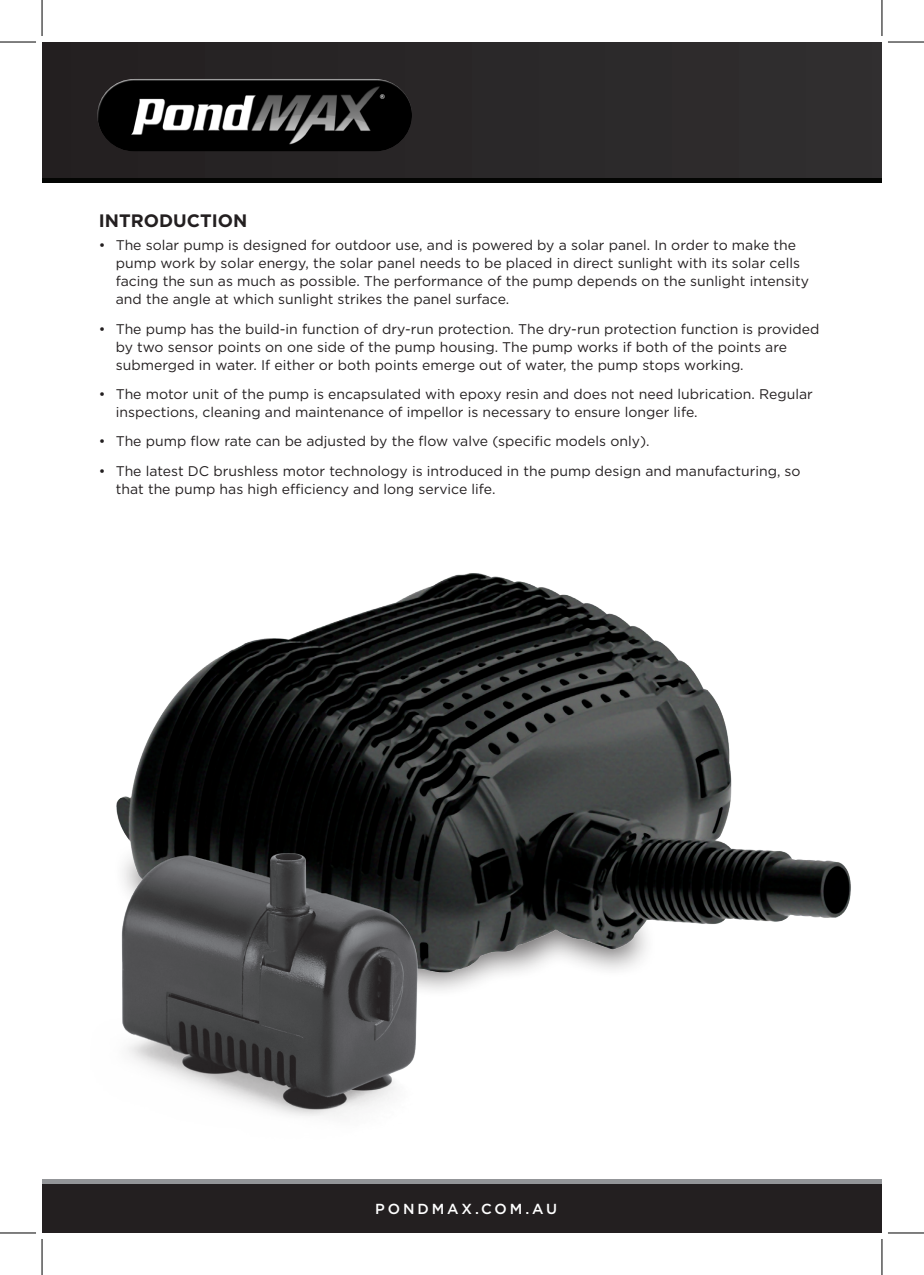
<style>
.page{position:relative;width:924px;height:1275px;background:#fff}
.page>*{position:absolute;margin:0;border:0;box-sizing:border-box;transform-origin:0 0}
.Paragraph_Style8{font:700 18px "Gotham";color:#231f20}
.t1{font:500 14.6px "Gotham";letter-spacing:.2em;color:#fff}
.t2{font:14px/18px "Gotham";color:#231f20}
</style>
<div class="page">
<div style="left:42px;top:42px;width:839px;height:136px;background:#2b292a"></div>
<hr style="left:42px;top:178px;width:839px;height:4px;background:#040503">
<div style="left:42px;top:1183px;width:839px;height:50px;background:#231f20"></div>
<hr style="left:42px;top:1179px;width:839px;height:4px;background:#939598">
<div style="left:95px;top:76px;width:318px;height:76px;background:#fff;opacity:.75"></div>
<img style="left:131px;top:573px;width:720px;height:416px">
<img style="left:116px;top:795px;width:338px;height:321px">
<hr style="left:0;top:42px;width:36px;height:1px;background:#000">
<hr style="left:887px;top:42px;width:36px;height:1px;background:#000">
<hr style="left:0;top:1232px;width:36px;height:1px;background:#000">
<hr style="left:887px;top:1232px;width:36px;height:1px;background:#000">
<hr style="left:42px;top:0;width:1px;height:36px;background:#000">
<hr style="left:42px;top:1239px;width:1px;height:36px;background:#000">
<hr style="left:881px;top:0;width:1px;height:36px;background:#000">
<hr style="left:881px;top:1239px;width:1px;height:36px;background:#000">
<p class="Paragraph_Style8" style="left:99px;top:208px;width:150px">INTRODUCTION</p>
<p class="t2" style="left:116px;top:236px;width:694px;text-indent:-17px">• The solar pump is designed for outdoor use, and is powered by a solar panel. In order to make the pump work by solar energy, the solar panel needs to be placed in direct sunlight with its solar cells facing the sun as much as possible. The performance of the pump depends on the sunlight intensity and the angle at which sunlight strikes the panel surface.</p>
<p class="t2" style="left:116px;top:319px;width:705px;text-indent:-17px">• The pump has the build-in function of dry-run protection. The dry-run protection function is provided by two sensor points on one side of the pump housing. The pump works if both of the points are submerged in water. If either or both points emerge out of water, the pump stops working.</p>
<p class="t2" style="left:116px;top:385px;width:698px;text-indent:-17px">• The motor unit of the pump is encapsulated with epoxy resin and does not need lubrication. Regular inspections, cleaning and maintenance of impellor is necessary to ensure longer life.</p>
<p class="t2" style="left:99px;top:432px;width:552px">• The pump flow rate can be adjusted by the flow valve (specific models only).</p>
<p class="t2" style="left:116px;top:461px;width:686px;text-indent:-17px">• The latest DC brushless motor technology is introduced in the pump design and manufacturing, so that the pump has high efficiency and long service life.</p>
<p class="t1" style="left:375px;top:1199px;width:183px">PONDMAX.COM.AU</p>
</div>
